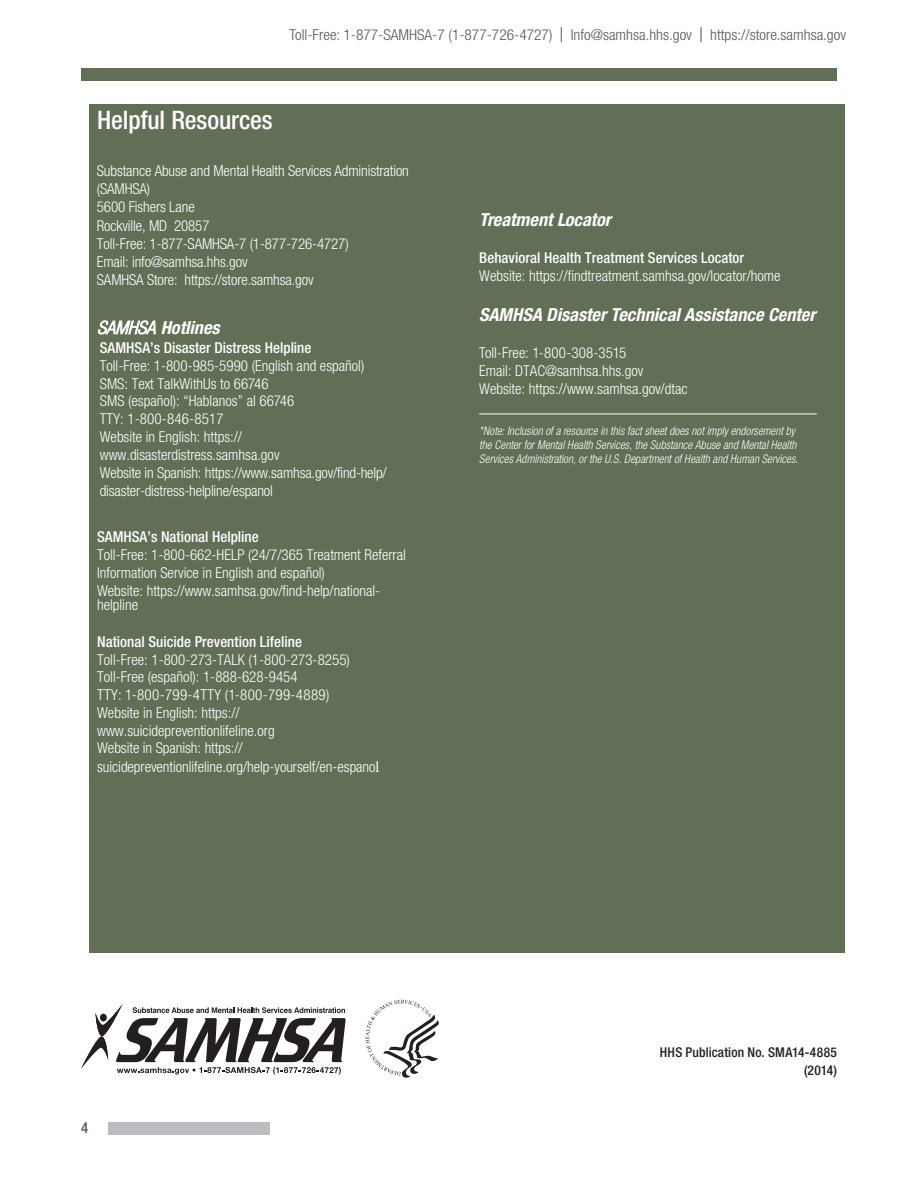
<style>
.page{position:relative;width:918px;height:1188px;background:#fff}
.page>*{position:absolute;margin:0;border:0;box-sizing:border-box;transform-origin:0 0}
.t1{font:500 condensed 25.5px "Helvetica Neue LT Pro";letter-spacing:-.005em;color:#fff}
.t2{font:italic 700 condensed 18px "Helvetica Neue LT Pro";color:#fff}
.t3{font:300 condensed 15px/17.9px "Helvetica Neue LT Pro";color:#fff}
.t4{font:300 condensed 15px "Helvetica Neue LT Pro";color:#57585a}
.t5{font:500 condensed 15px "Helvetica Neue LT Pro";color:#57585a}
.t6{font:500 condensed 13.5px/18px "Helvetica Neue LT Pro";letter-spacing:.01em;color:#231f20;text-align:right}
.t7{font:italic 300 condensed 12px/14.4px "Helvetica Neue LT Pro";letter-spacing:.005em;color:#fff;scale:.94 1}
.t8{font:9.75px "Times New Roman";color:#231f20}
.s1{font-weight:400;font-stretch:normal}
.s2{font-weight:300}
.s3{font-weight:500}
.s4{font-family:"Minion Pro";font-weight:400;font-stretch:normal}
</style>
<div class="page">
<div style="left:108px;top:1122px;width:162px;height:12px;background:#bcbdc0"></div>
<div style="left:81px;top:69px;width:756px;height:12px;background:#616f56"></div>
<div style="left:89px;top:104px;width:756px;height:848px;background:#616f56"></div>
<svg style="left:81px;top:1004px;width:265px;height:71px"></svg>
<svg style="left:366px;top:1000px;width:73px;height:78px"></svg>
<hr style="left:479px;top:414px;width:338px;height:1px;background:#fff">
<p class="t4" style="left:289px;top:26px;width:558px">Toll-Free: 1-877-SAMHSA-7 (1-877-726-4727) <span class="s1">|</span> Info@samhsa.hhs.gov <span class="s1">|</span> https://store.samhsa.gov</p>
<h2 class="t1" style="left:97px;top:105px;width:177px">Helpful Resources</h2>
<p class="t3" style="left:97px;top:161px;width:314px;line-height:18.3px">Substance Abuse and Mental Health Services Administration (SAMHSA)<br>5600 Fishers Lane<br>Rockville, MD 20857<br>Toll-Free: 1-877-SAMHSA-7 (1-877-726-4727)<br>Email: info@samhsa.hhs.gov<br>SAMHSA Store: https://store.samhsa.gov</p>
<h3 class="t2" style="left:97px;top:317px;width:124px"><span class="s2">SAMHSA</span>Hotlines</h3>
<p class="t3" style="left:100px;top:338px;width:288px"><span class="s3">SAMHSA’s Disaster Distress Helpline<br></span>Toll-Free: 1-800-985-5990 (English and español)<br>SMS: Text TalkWithUs to 66746<br>SMS (español): “Hablanos” al 66746<br>TTY: 1-800-846-8517<br>Website in English: https:// www.disasterdistress.samhsa.gov<br>Website in Spanish: https://www.samhsa.gov/find-help/ disaster-distress-helpline/espanol</p>
<p class="t3" style="left:97px;top:527px;width:310px"><span class="s3">SAMHSA’s National Helpline<br></span>Toll-Free: 1-800-662-HELP (24/7/365 Treatment Referral Information Service in English and español)<br>Website: https<span class="s4">:</span>//www.samhsa.gov/find-help/national-</p>
<p class="t3" style="left:97px;top:595px;width:42px">helpline</p>
<p class="t3" style="left:97px;top:632px;width:284px"><span class="s3">National Suicide Prevention Lifeline<br></span>Toll-Free: 1-800-273-TALK (1-800-273-8255)<br>Toll-Free (español): 1-888-628-9454<br>TTY: 1-800-799-4TTY (1-800-799-4889)<br>Website in English: https:// www.suicidepreventionlifeline.org<br>Website in Spanish: https:// suicidepreventionlifeline.org/help-yourself/en-espano<span class="s4">l</span></p>
<h3 class="t2" style="left:479px;top:208px;width:133px">Treatment Locator</h3>
<p class="t3" style="left:479px;top:248px;width:303px"><span class="s3">Behavioral Health Treatment Services Locator<br></span>Website: https://findtreatment.samhsa.gov/locator/home</p>
<h3 class="t2" style="left:479px;top:303px;width:338px">SAMHSA Disaster Technical Assistance Center</h3>
<p class="t3" style="left:479px;top:343px;width:149px">Toll-Free: 1-800-308-3515</p>
<p class="t3" style="left:479px;top:361px;width:166px">Email: DTAC@samhsa.hhs.gov</p>
<p class="t3" style="left:479px;top:380px;width:210px">Website: https://www.samhsa.gov/dtac</p>
<p class="t7" style="left:479px;top:423px;width:341px">*Note: Inclusion of a resource in this fact sheet does not imply endorsement by the Center for Mental Health Services, the Substance Abuse and Mental Health<br>Services Administration, or the U.S. Department of Health and Human Services.</p>
<p class="t5" style="left:81px;top:1119px;width:9px">4</p>
<p class="t8" style="left:420px;top:1001px;width:5px">·</p>
<p class="t6" style="left:660px;top:1043px;width:179px">HHS Publication No. SMA14-4885 (2014)</p>
</div>
